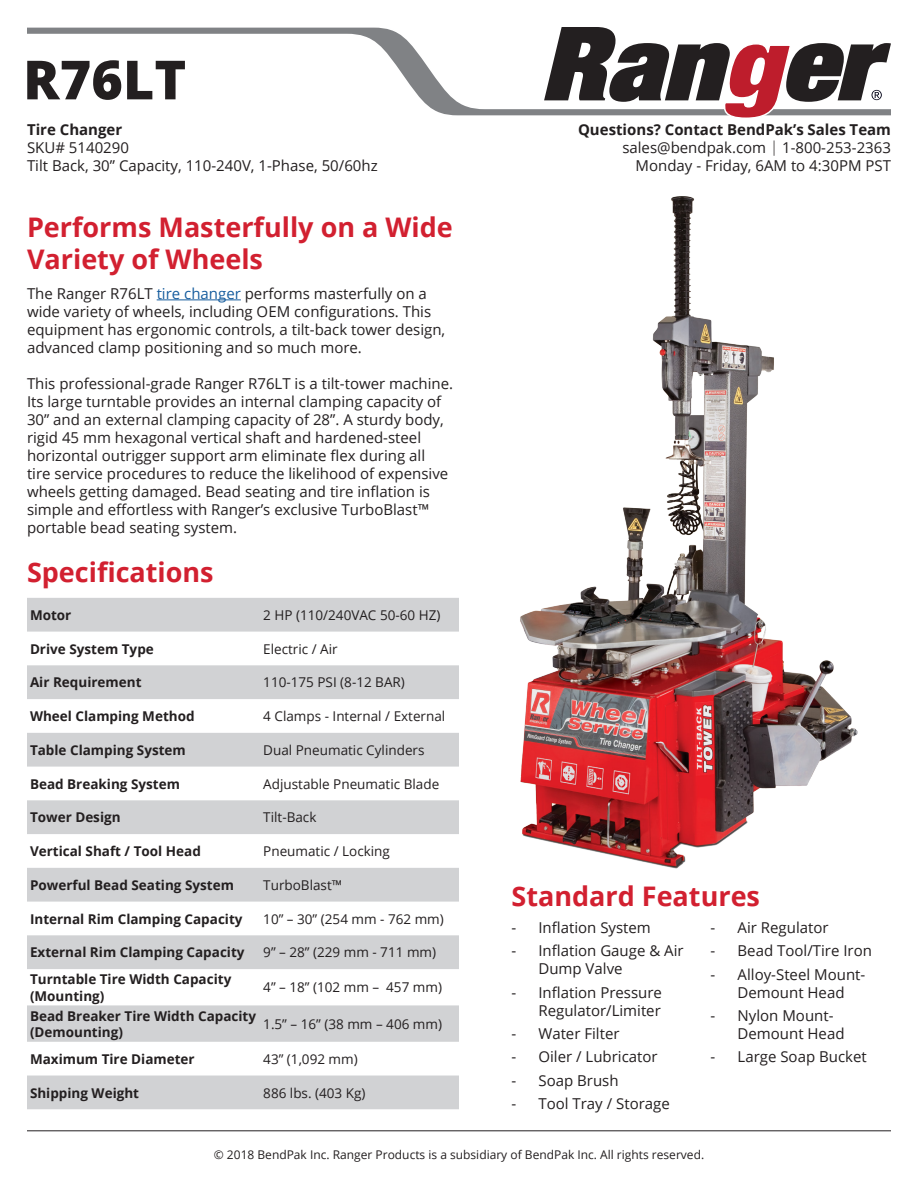
<style>
.page{position:relative;width:918px;height:1188px;background:#fff}
.page>*{position:absolute;margin:0;border:0;box-sizing:border-box;transform-origin:0 0}
.t1{font:800 54px "Open Sans";color:#231f20}
.t2{font:700 27px/32.4px "Open Sans";color:#d22030}
.t3{font:15px/18px "Open Sans";color:#231f20}
.t4{font:700 15px "Open Sans";color:#231f20}
.t5{font:700 13.5px/16.2px "Open Sans";color:#231f20}
.t6{font:13.5px "Open Sans";color:#231f20}
.t7{font:12px "Open Sans";color:#231f20}
.s1{color:#175d9e}
.s2{font-weight:300}
</style>
<div class="page">
<svg style="left:27px;top:27px;width:517px;height:89px"></svg>
<svg style="left:544px;top:27px;width:347px;height:91px"></svg>
<hr style="left:157px;top:300px;width:84px;height:1px;background:#175d9e">
<hr style="left:27px;top:1131px;width:864px;height:1px;background:#231f20">
<svg style="left:27px;top:598px;width:432px;height:511px;fill:#d1d2d4"></svg>
<img style="left:520px;top:197px;width:338px;height:672px">
<p class="t1" style="left:23px;top:39px;width:165px">R76LT</p>
<p class="t4" style="left:27px;top:119px;width:97px">Tire Changer</p>
<p class="t3" style="left:27px;top:139px;width:104px">SKU# 5140290</p>
<p class="t3" style="left:27px;top:157px;width:352px">Tilt Back, 30” Capacity, 110-240V, 1-Phase, 50/60hz</p>
<p class="t2" style="left:27px;top:210px;width:427px">Performs Masterfully on a Wide<br>Variety of Wheels</p>
<p class="t3" style="left:27px;top:284px;width:420px">The Ranger R76LT <span class="s1">tire changer</span> performs masterfully on a wide variety of wheels, including OEM configurations. This equipment has ergonomic controls, a tilt-back tower design, advanced clamp positioning and so much more.</p>
<p class="t3" style="left:27px;top:374px;width:428px">This professional-grade Ranger R76LT is a tilt-tower machine.<br>Its large turntable provides an internal clamping capacity of 30” and an external clamping capacity of 28”. A sturdy body, rigid 45 mm hexagonal vertical shaft and hardened-steel horizontal outrigger support arm eliminate flex during all<br>tire service procedures to reduce the likelihood of expensive wheels getting damaged. Bead seating and tire inflation is simple and effortless with Ranger’s exclusive TurboBlast™ portable bead seating system.</p>
<p class="t2" style="left:27px;top:556px;width:188px">Specifications</p>
<p class="t5" style="left:30px;top:607px;width:43px">Motor</p>
<p class="t6" style="left:263px;top:606px;width:179px">2 HP (110/240VAC 50-60 HZ)</p>
<p class="t5" style="left:30px;top:640px;width:125px">Drive System Type</p>
<p class="t6" style="left:263px;top:639px;width:76px">Electric / Air</p>
<p class="t5" style="left:30px;top:674px;width:113px">Air Requirement</p>
<p class="t6" style="left:263px;top:673px;width:143px">110-175 PSI (8-12 BAR)</p>
<p class="t5" style="left:30px;top:708px;width:166px">Wheel Clamping Method</p>
<p class="t6" style="left:263px;top:707px;width:184px">4 Clamps - Internal / External</p>
<p class="t5" style="left:30px;top:742px;width:157px">Table Clamping System</p>
<p class="t6" style="left:263px;top:741px;width:163px">Dual Pneumatic Cylinders</p>
<p class="t5" style="left:30px;top:775px;width:152px">Bead Breaking System</p>
<p class="t6" style="left:263px;top:774px;width:177px">Adjustable Pneumatic Blade</p>
<p class="t5" style="left:30px;top:809px;width:92px">Tower Design</p>
<p class="t6" style="left:263px;top:808px;width:55px">Tilt-Back</p>
<p class="t5" style="left:30px;top:843px;width:172px">Vertical Shaft / Tool Head</p>
<p class="t6" style="left:263px;top:842px;width:128px">Pneumatic / Locking</p>
<p class="t5" style="left:30px;top:877px;width:205px">Powerful Bead Seating System</p>
<p class="t6" style="left:263px;top:876px;width:81px">TurboBlast™</p>
<p class="t5" style="left:30px;top:910px;width:214px">Internal Rim Clamping Capacity</p>
<p class="t6" style="left:263px;top:909px;width:182px">10” – 30” (254 mm - 762 mm)</p>
<p class="t5" style="left:30px;top:944px;width:216px">External Rim Clamping Capacity</p>
<p class="t6" style="left:263px;top:943px;width:174px">9” – 28” (229 mm - 711 mm)</p>
<p class="t5" style="left:30px;top:971px;width:203px">Turntable Tire Width Capacity (Mounting)</p>
<p class="t6" style="left:263px;top:978px;width:180px">4” – 18” (102 mm – 457 mm)</p>
<p class="t5" style="left:30px;top:1007px;width:228px">Bead Breaker Tire Width Capacity (Demounting)</p>
<p class="t6" style="left:263px;top:1015px;width:180px">1.5” – 16” (38 mm – 406 mm)</p>
<p class="t5" style="left:30px;top:1050px;width:166px">Maximum Tire Diameter</p>
<p class="t6" style="left:263px;top:1050px;width:96px">43” (1,092 mm)</p>
<p class="t5" style="left:30px;top:1084px;width:111px">Shipping Weight</p>
<p class="t6" style="left:263px;top:1083px;width:104px">886 lbs. (403 Kg)</p>
<p class="t4" style="left:578px;top:119px;width:314px">Questions? Contact BendPak’s Sales Team</p>
<p class="t3" style="left:622px;top:139px;width:270px">sales@bendpak.com <span class="s2">|</span> 1-800-253-2363</p>
<p class="t3" style="left:636px;top:157px;width:257px">Monday - Friday, 6AM to 4:30PM PST</p>
<p class="t2" style="left:511px;top:880px;width:250px">Standard Features</p>
<p class="t3" style="left:511px;top:918px;width:141px">- Inflation System</p>
<p class="t3" style="left:538px;top:941px;width:147px;text-indent:-27px">- Inflation Gauge &amp; Air<br>Dump Valve</p>
<p class="t3" style="left:511px;top:983px;width:152px;text-align:right">- Inflation Pressure<br>Regulator/Limiter</p>
<p class="t3" style="left:511px;top:1024px;width:110px">- Water Filter</p>
<p class="t3" style="left:511px;top:1048px;width:148px">- Oiler / Lubricator</p>
<p class="t3" style="left:511px;top:1071px;width:109px">- Soap Brush</p>
<p class="t3" style="left:511px;top:1094px;width:160px">- Tool Tray / Storage</p>
<p class="t3" style="left:711px;top:918px;width:120px">- Air Regulator</p>
<p class="t3" style="left:711px;top:941px;width:163px">- Bead Tool/Tire Iron</p>
<p class="t3" style="left:711px;top:965px;width:156px;text-align:center">- Alloy-Steel Mount-<br>Demount Head</p>
<p class="t3" style="left:738px;top:1006px;width:108px;text-indent:-27px">- Nylon Mount-<br>Demount Head</p>
<p class="t3" style="left:711px;top:1048px;width:158px">- Large Soap Bucket</p>
<p class="t7" style="left:214px;top:1146px;width:492px">© 2018 BendPak Inc. Ranger Products is a subsidiary of BendPak Inc. All rights reserved.</p>
</div>
